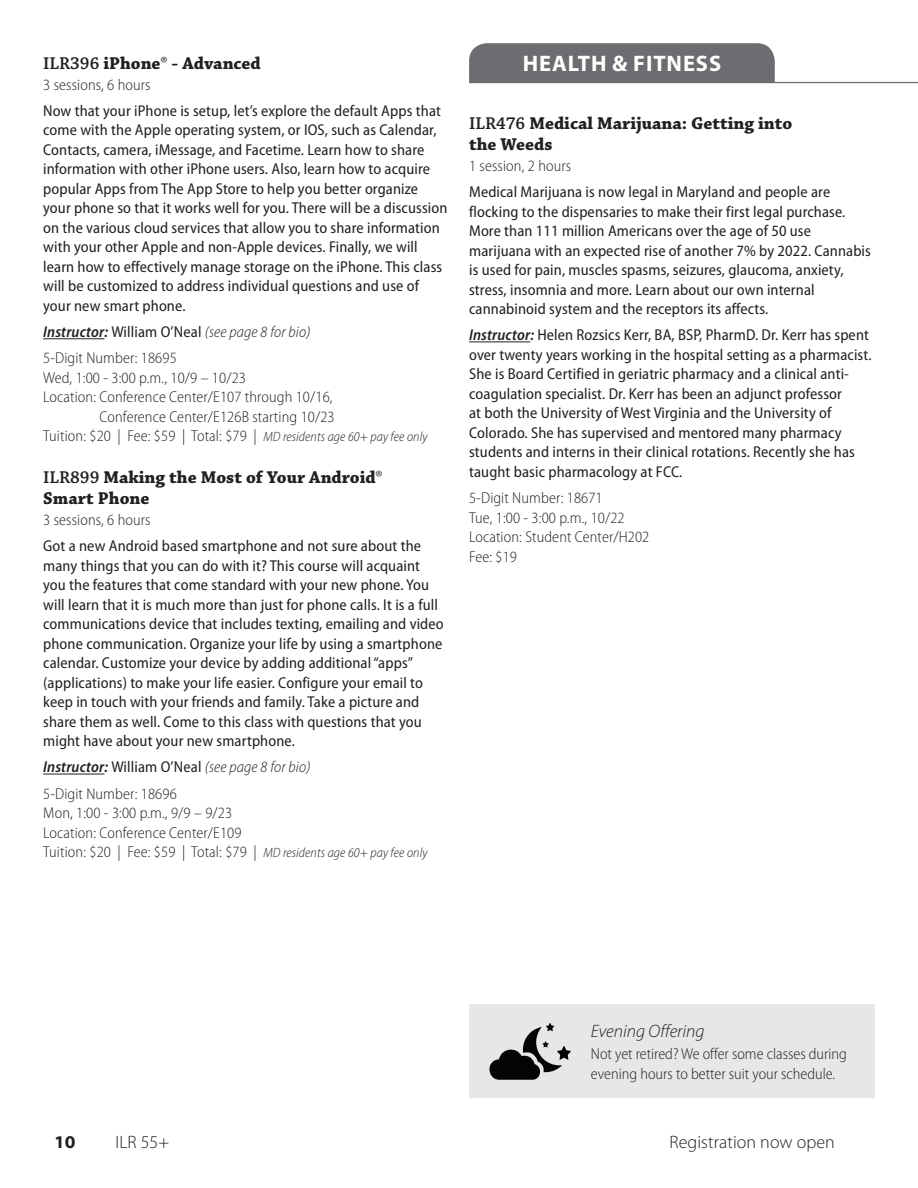
<style>
.page{position:relative;width:918px;height:1188px;background:#fff}
.page>*{position:absolute;margin:0;border:0;box-sizing:border-box;transform-origin:0 0}
.t1{font:700 22.5px "Myriad Pro";letter-spacing:.04em;color:#fff}
.Session_Numbers_and{font:700 18px/21px "Chaparral Pro";color:#231f20}
.t2{font:300 18px "Myriad Pro";letter-spacing:.005em;color:#231f20}
.t3{font:italic 300 18px "Myriad Pro";color:#231f20}
.t4{font:700 semi-expanded 18px "Myriad Pro";color:#231f20}
.Session_Numbers_and-2{font:semi-condensed 15.75px/19.5px "Myriad Pro";letter-spacing:.01em;color:#231f20}
.Session_Numbers_and-3{font:300 semi-condensed 15.75px/19.5px "Myriad Pro";letter-spacing:.01em;color:#231f20}
.Session_Numbers_and-4{font:italic 300 semi-condensed 15.75px "Myriad Pro";letter-spacing:.01em;color:#231f20}
.s1{font-weight:600}
.s2{font-family:"Myriad Pro";font-weight:300;font-stretch:semi-condensed}
.s3{font-weight:400;font-style:normal}
.s4{font-style:italic;font-size:13.5px}
.s5{font-weight:600;font-style:italic}
</style>
<div class="page">
<hr style="left:43px;top:338px;width:61px;height:1px;background:#231f20">
<hr style="left:43px;top:774px;width:61px;height:1px;background:#231f20">
<hr style="left:469px;top:341px;width:61px;height:1px;background:#231f20">
<div style="left:469px;top:43px;width:306px;height:39px;background:#6c6d70"></div>
<hr style="left:469px;top:82px;width:449px;height:1px;background:#6c6d70">
<div style="left:469px;top:1004px;width:406px;height:94px;background:#e6e7e9"></div>
<svg style="left:489px;top:1023px;width:82px;height:57px"></svg>
<p class="Session_Numbers_and" style="left:43px;top:53px;width:219px"><span class="s1">ILR396</span> iPhone<span class="s2">®</span> - Advanced</p>
<p class="Session_Numbers_and-3" style="left:43px;top:75px;width:109px">3 sessions, 6 hours</p>
<p class="Session_Numbers_and-2" style="left:43px;top:101px;width:406px">Now that your iPhone is setup, let’s explore the default Apps that come with the Apple operating system, or IOS, such as Calendar, Contacts, camera, iMessage, and Facetime. Learn how to share information with other iPhone users. Also, learn how to acquire popular Apps from The App Store to help you better organize your phone so that it works well for you. There will be a discussion on the various cloud services that allow you to share information with your other Apple and non-Apple devices. Finally, we will learn how to effectively manage storage on the iPhone. This class will be customized to address individual questions and use of your new smart phone.</p>
<p class="Session_Numbers_and-4" style="left:43px;top:324px;width:269px"><span class="s1">Instructor:</span> <span class="s3">William O’Neal</span> (see page 8 for bio)</p>
<p class="Session_Numbers_and-3" style="left:43px;top:349px;width:291px">5-Digit Number: 18695<br>Wed, 1:00 - 3:00 p.m., 10/9 – 10/23<br>Location: Conference Center/E107 through 10/16,</p>
<p class="Session_Numbers_and-3" style="left:43px;top:407px;width:386px;text-indent:56px">Conference Center/E126B starting 10/23<br>Tuition: $20 | Fee: $59 | Total: $79 | <span class="s4">MD residents age 60+ pay fee only</span></p>
<p class="Session_Numbers_and" style="left:43px;top:467px;width:341px"><span class="s1">ILR899</span> Making the Most of Your Android<span class="s2">®<br></span>Smart Phone</p>
<p class="Session_Numbers_and-3" style="left:43px;top:510px;width:109px">3 sessions, 6 hours</p>
<p class="Session_Numbers_and-2" style="left:43px;top:537px;width:402px">Got a new Android based smartphone and not sure about the many things that you can do with it? This course will acquaint you the features that come standard with your new phone. You will learn that it is much more than just for phone calls. It is a full communications device that includes texting, emailing and video phone communication. Organize your life by using a smartphone calendar. Customize your device by adding additional “apps” (applications) to make your life easier. Configure your email to keep in touch with your friends and family. Take a picture and share them as well. Come to this class with questions that you might have about your new smartphone.</p>
<p class="Session_Numbers_and-4" style="left:43px;top:759px;width:269px"><span class="s1">Instructor:</span> <span class="s3">William O’Neal</span> (see page 8 for bio)</p>
<p class="Session_Numbers_and-3" style="left:43px;top:784px;width:386px">5-Digit Number: 18696<br>Mon, 1:00 - 3:00 p.m., 9/9 – 9/23<br>Location: Conference Center/E109<br>Tuition: $20 | Fee: $59 | Total: $79 | <span class="s4">MD residents age 60+ pay fee only</span></p>
<p class="t1" style="left:523px;top:51px;width:200px">HEALTH &amp; FITNESS</p>
<p class="Session_Numbers_and" style="left:469px;top:113px;width:325px"><span class="s1">ILR476</span> Medical Marijuana: Getting into the Weeds</p>
<p class="Session_Numbers_and-3" style="left:469px;top:156px;width:104px">1 session, 2 hours</p>
<p class="Session_Numbers_and-2" style="left:469px;top:182px;width:403px">Medical Marijuana is now legal in Maryland and people are flocking to the dispensaries to make their first legal purchase.<br>More than 111 million Americans over the age of 50 use marijuana with an expected rise of another 7% by 2022. Cannabis is used for pain, muscles spasms, seizures, glaucoma, anxiety, stress, insomnia and more. Learn about our own internal cannabinoid system and the receptors its affects.</p>
<p class="Session_Numbers_and-2" style="left:469px;top:326px;width:404px"><span class="s5">Instructor:</span> Helen Rozsics Kerr, BA, BSP, PharmD. Dr. Kerr has spent over twenty years working in the hospital setting as a pharmacist.<br>She is Board Certified in geriatric pharmacy and a clinical anti&shy;coagulation specialist. Dr. Kerr has been an adjunct professor<br>at both the University of West Virginia and the University of Colorado. She has supervised and mentored many pharmacy students and interns in their clinical rotations. Recently she has taught basic pharmacology at FCC.</p>
<p class="Session_Numbers_and-3" style="left:469px;top:488px;width:182px">5-Digit Number: 18671<br>Tue, 1:00 - 3:00 p.m., 10/22<br>Location: Student Center/H202<br>Fee: $19</p>
<p class="t3" style="left:591px;top:1022px;width:115px">Evening Offering</p>
<p class="Session_Numbers_and-3" style="left:591px;top:1045px;width:258px">Not yet retired? We offer some classes during evening hours to better suit your schedule.</p>
<p class="t4" style="left:54px;top:1131px;width:23px">10</p>
<p class="t2" style="left:115px;top:1132px;width:55px">ILR 55+</p>
<p class="t2" style="left:670px;top:1132px;width:167px">Registration now open</p>
</div>
